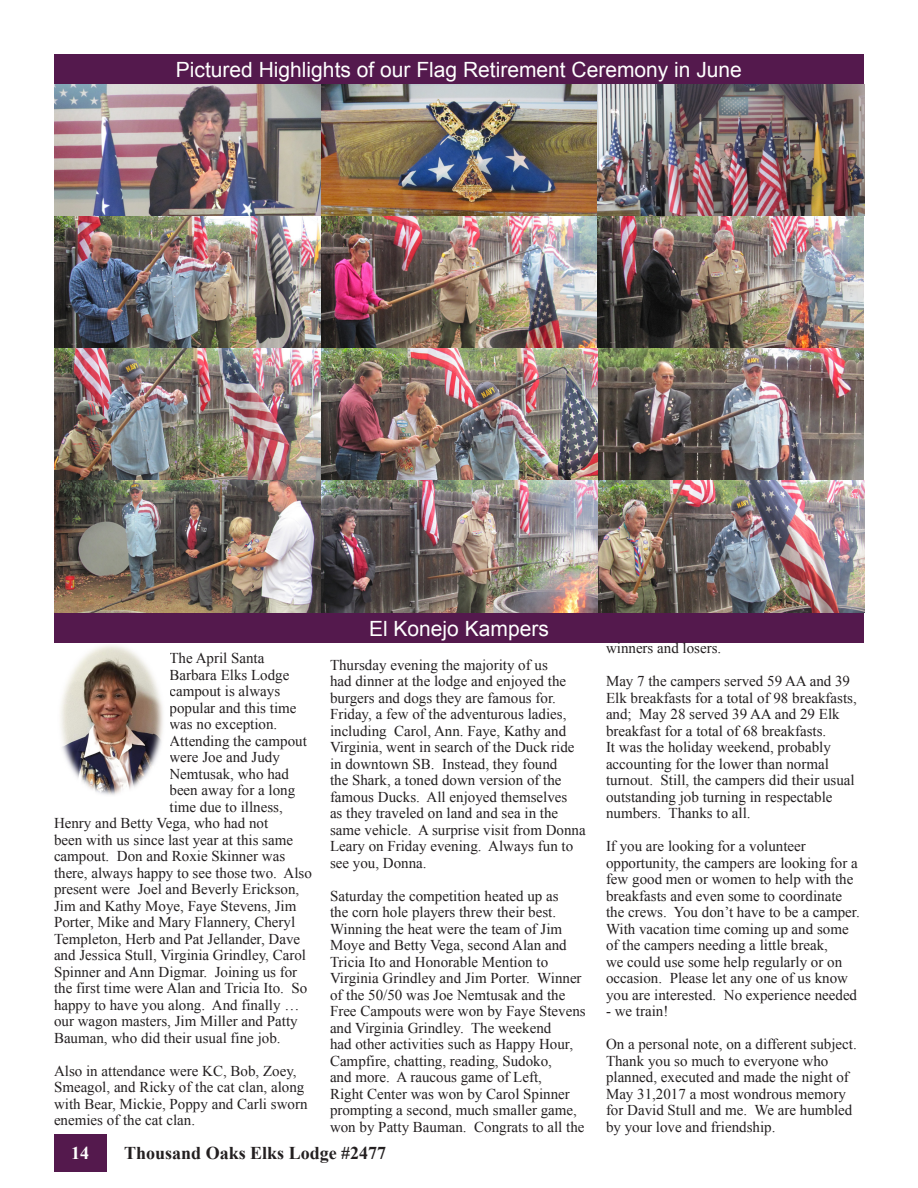
<style>
.page{position:relative;width:918px;height:1188px;background:#fff}
.page>*{position:absolute;margin:0;border:0;box-sizing:border-box;transform-origin:0 0}
.t1{font:21px "Arial";color:#fff}
.t2{font:700 18px "Times New Roman";color:#231f20}
.t3{font:700 18px "Times New Roman";color:#fff}
.t4{font:15px/16.5px "Times New Roman";color:#231f20}
</style>
<div class="page">
<div style="left:54px;top:1134px;width:52px;height:38px;background:#54194d"></div>
<div style="left:54px;top:613px;width:810px;height:30px;background:#54194d"></div>
<div style="left:54px;top:54px;width:810px;height:30px;background:#54194d"></div>
<img style="left:54px;top:84px;width:810px;height:529px">
<img style="left:60px;top:645px;width:103px;height:150px">
<h1 class="t1" style="left:176px;top:56px;width:568px">Pictured Highlights of our Flag Retirement Ceremony in June</h1>
<p class="t4" style="left:170px;top:650px;width:96px">The April Santa</p>
<p class="t4" style="left:170px;top:666px;width:121px">Barbara Elks Lodge</p>
<p class="t4" style="left:170px;top:683px;width:112px">campout is always</p>
<p class="t4" style="left:170px;top:699px;width:129px">popular and this time</p>
<p class="t4" style="left:170px;top:716px;width:109px">was no exception.</p>
<p class="t4" style="left:170px;top:732px;width:139px">Attending the campout</p>
<p class="t4" style="left:170px;top:749px;width:112px">were Joe and Judy</p>
<p class="t4" style="left:170px;top:765px;width:121px">Nemtusak, who had</p>
<p class="t4" style="left:170px;top:782px;width:127px">been away for a long</p>
<p class="t4" style="left:170px;top:798px;width:115px">time due to illness,</p>
<p class="t4" style="left:54px;top:815px;width:216px">Henry and Betty Vega, who had not</p>
<p class="t4" style="left:54px;top:831px;width:241px">been with us since last year at this same</p>
<p class="t4" style="left:54px;top:848px;width:233px">campout. Don and Roxie Skinner was</p>
<p class="t4" style="left:54px;top:864px;width:259px">there, always happy to see those two. Also</p>
<p class="t4" style="left:54px;top:881px;width:247px">present were Joel and Beverly Erickson,</p>
<p class="t4" style="left:54px;top:897px;width:244px">Jim and Kathy Moye, Faye Stevens, Jim</p>
<p class="t4" style="left:54px;top:914px;width:243px">Porter, Mike and Mary Flannery, Cheryl</p>
<p class="t4" style="left:54px;top:930px;width:248px">Templeton, Herb and Pat Jellander, Dave</p>
<p class="t4" style="left:54px;top:947px;width:254px">and Jessica Stull, Virginia Grindley, Carol</p>
<p class="t4" style="left:54px;top:963px;width:245px">Spinner and Ann Digmar. Joining us for</p>
<p class="t4" style="left:54px;top:980px;width:255px">the first time were Alan and Tricia Ito. So</p>
<p class="t4" style="left:54px;top:996px;width:247px">happy to have you along. And finally …</p>
<p class="t4" style="left:54px;top:1013px;width:245px">our wagon masters, Jim Miller and Patty</p>
<p class="t4" style="left:54px;top:1029px;width:228px">Bauman, who did their usual fine job.</p>
<p class="t4" style="left:54px;top:1062px;width:255px">Also in attendance were KC, Bob, Zoey, Smeagol, and Ricky of the cat clan, along with Bear, Mickie, Poppy and Carli sworn enemies of the cat clan.</p>
<h1 class="t1" style="left:369px;top:614px;width:181px">El Konejo Kampers</h1>
<p class="t4" style="left:330px;top:656px;width:257px">Thursday evening the majority of us<br>had dinner at the lodge and enjoyed the burgers and dogs they are famous for.<br>Friday, a few of the adventurous ladies, including Carol, Ann. Faye, Kathy and Virginia, went in search of the Duck ride in downtown SB. Instead, they found<br>the Shark, a toned down version of the famous Ducks. All enjoyed themselves<br>as they traveled on land and sea in the same vehicle. A surprise visit from Donna Leary on Friday evening. Always fun to see you, Donna.</p>
<p class="t4" style="left:330px;top:887px;width:257px">Saturday the competition heated up as<br>the corn hole players threw their best.<br>Winning the heat were the team of Jim Moye and Betty Vega, second Alan and Tricia Ito and Honorable Mention to Virginia Grindley and Jim Porter. Winner of the 50/50 was Joe Nemtusak and the Free Campouts were won by Faye Stevens and Virginia Grindley. The weekend<br>had other activities such as Happy Hour, Campfire, chatting, reading, Sudoko,<br>and more. A raucous game of Left,<br>Right Center was won by Carol Spinner prompting a second, much smaller game, won by Patty Bauman. Congrats to all the</p>
<p class="t3" style="left:71px;top:1141px;width:19px">14</p>
<p class="t2" style="left:124px;top:1141px;width:264px">Thousand Oaks Elks Lodge #2477</p>
<p class="t4" style="left:606px;top:640px;width:117px">winners and losers.</p>
<p class="t4" style="left:606px;top:673px;width:252px">May 7 the campers served 59 AA and 39<br>Elk breakfasts for a total of 98 breakfasts, and; May 28 served 39 AA and 29 Elk breakfast for a total of 68 breakfasts.<br>It was the holiday weekend, probably accounting for the lower than normal turnout. Still, the campers did their usual outstanding job turning in respectable numbers. Thanks to all.</p>
<p class="t4" style="left:606px;top:838px;width:255px">If you are looking for a volunteer opportunity, the campers are looking for a few good men or women to help with the breakfasts and even some to coordinate the crews. You don’t have to be a camper.<br>With vacation time coming up and some of the campers needing a little break,<br>we could use some help regularly or on occasion. Please let any one of us know you are interested. No experience needed</p>
<p class="t4" style="left:606px;top:1003px;width:64px">- we train!</p>
<p class="t4" style="left:606px;top:1036px;width:252px">On a personal note, on a different subject.<br>Thank you so much to everyone who planned, executed and made the night of May 31,2017 a most wondrous memory for David Stull and me. We are humbled by your love and friendship.</p>
</div>
